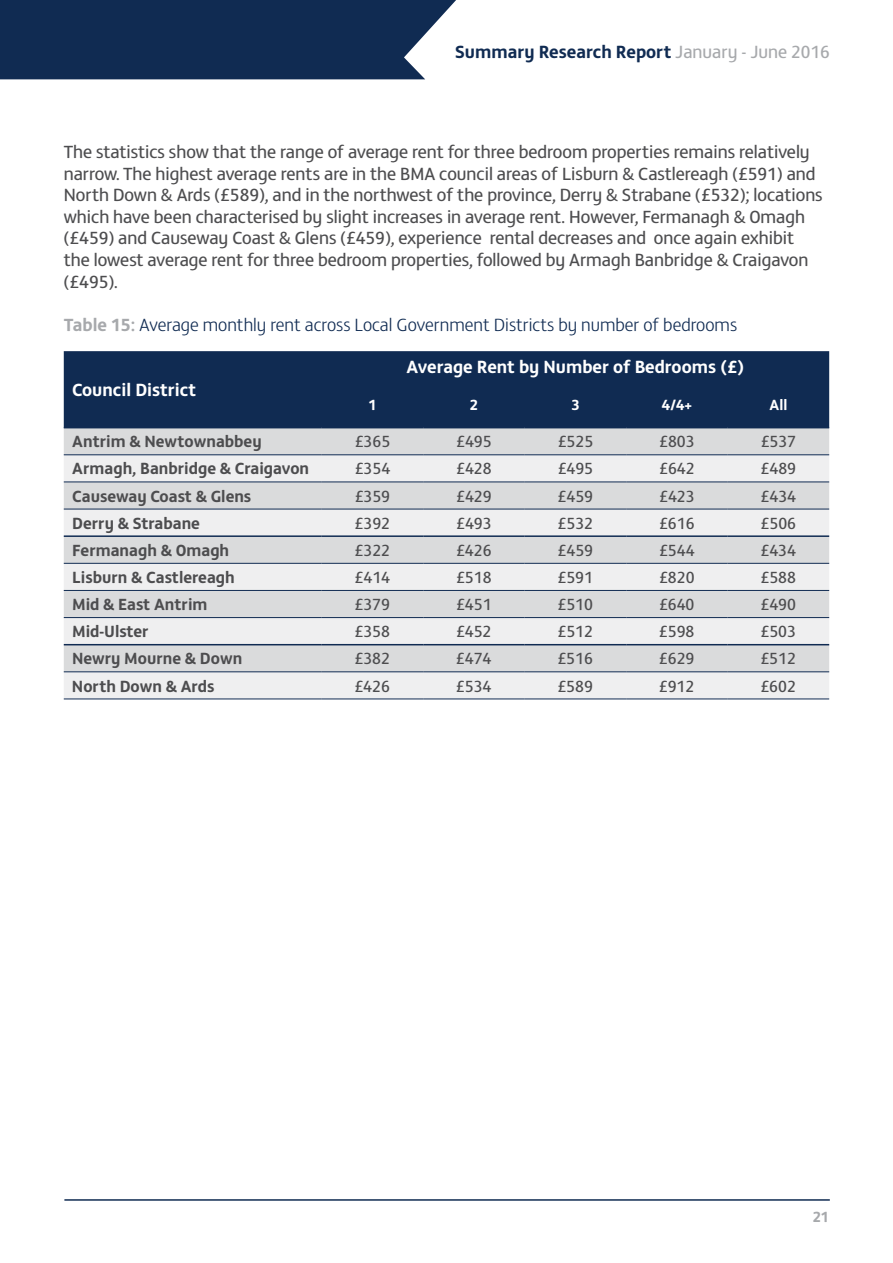
<style>
.page{position:relative;width:893px;height:1263px;background:#fff}
.page>*{position:absolute;margin:0;border:0;box-sizing:border-box;transform-origin:0 0}
.t1{font:18px/21.6px "FS Matthew";color:#4d4d4f}
.t2{font:300 18px "FS Matthew";color:#102b52}
.t3{font:700 18px "FS Matthew";color:#fff}
.t4{font:700 18px "FS Matthew";color:#102b52}
.t5{font:16.5px "FS Matthew";color:#4d4d4f}
.t6{font:700 16.5px "FS Matthew";color:#4d4d4f}
.t7{font:700 15px "FS Matthew";color:#fff}
.t8{font:700 15px "FS Matthew";color:#a7a9ac}
.s1{font-weight:400;color:#a7a9ac}
.s2{font-weight:700;color:#a7a9ac}
</style>
<div class="page">
<div style="left:0;top:0;width:456px;height:79px;background:#102b52"></div>
<hr style="left:64px;top:1199px;width:766px;height:2px;background:#102b52">
<div style="left:64px;top:351px;width:765px;height:76px;background:#102b52"></div>
<div style="left:64px;top:428px;width:765px;height:26px;background:#dadbdc"></div>
<svg style="left:64px;top:455px;width:765px;height:243px;fill:#efeff0"></svg>
<hr style="left:64px;top:427px;width:258px;height:1px;background:#102b52">
<hr style="left:322px;top:427px;width:101px;height:1px;background:#102b52">
<hr style="left:423px;top:427px;width:102px;height:1px;background:#102b52">
<hr style="left:525px;top:427px;width:101px;height:1px;background:#102b52">
<hr style="left:626px;top:427px;width:102px;height:1px;background:#102b52">
<hr style="left:728px;top:427px;width:101px;height:1px;background:#102b52">
<hr style="left:64px;top:535px;width:258px;height:2px;background:#102b52">
<hr style="left:322px;top:535px;width:101px;height:2px;background:#102b52">
<hr style="left:423px;top:535px;width:102px;height:2px;background:#102b52">
<hr style="left:525px;top:535px;width:101px;height:2px;background:#102b52">
<hr style="left:626px;top:535px;width:102px;height:2px;background:#102b52">
<hr style="left:728px;top:535px;width:101px;height:2px;background:#102b52">
<hr style="left:64px;top:644px;width:258px;height:1px;background:#102b52">
<hr style="left:322px;top:644px;width:101px;height:1px;background:#102b52">
<hr style="left:423px;top:644px;width:102px;height:1px;background:#102b52">
<hr style="left:525px;top:644px;width:101px;height:1px;background:#102b52">
<hr style="left:626px;top:644px;width:102px;height:1px;background:#102b52">
<hr style="left:728px;top:644px;width:101px;height:1px;background:#102b52">
<hr style="left:64px;top:454px;width:258px;height:1px;background:#102b52">
<hr style="left:322px;top:454px;width:101px;height:1px;background:#102b52">
<hr style="left:423px;top:454px;width:102px;height:1px;background:#102b52">
<hr style="left:525px;top:454px;width:101px;height:1px;background:#102b52">
<hr style="left:626px;top:454px;width:102px;height:1px;background:#102b52">
<hr style="left:728px;top:454px;width:101px;height:1px;background:#102b52">
<hr style="left:64px;top:481px;width:258px;height:1px;background:#102b52">
<hr style="left:322px;top:481px;width:101px;height:1px;background:#102b52">
<hr style="left:423px;top:481px;width:102px;height:1px;background:#102b52">
<hr style="left:525px;top:481px;width:101px;height:1px;background:#102b52">
<hr style="left:626px;top:481px;width:102px;height:1px;background:#102b52">
<hr style="left:728px;top:481px;width:101px;height:1px;background:#102b52">
<hr style="left:64px;top:509px;width:258px;height:1px;background:#102b52">
<hr style="left:322px;top:509px;width:101px;height:1px;background:#102b52">
<hr style="left:423px;top:509px;width:102px;height:1px;background:#102b52">
<hr style="left:525px;top:509px;width:101px;height:1px;background:#102b52">
<hr style="left:626px;top:509px;width:102px;height:1px;background:#102b52">
<hr style="left:728px;top:509px;width:101px;height:1px;background:#102b52">
<hr style="left:64px;top:563px;width:258px;height:1px;background:#102b52">
<hr style="left:322px;top:563px;width:101px;height:1px;background:#102b52">
<hr style="left:423px;top:563px;width:102px;height:1px;background:#102b52">
<hr style="left:525px;top:563px;width:101px;height:1px;background:#102b52">
<hr style="left:626px;top:563px;width:102px;height:1px;background:#102b52">
<hr style="left:728px;top:563px;width:101px;height:1px;background:#102b52">
<hr style="left:64px;top:590px;width:258px;height:1px;background:#102b52">
<hr style="left:322px;top:590px;width:101px;height:1px;background:#102b52">
<hr style="left:423px;top:590px;width:102px;height:1px;background:#102b52">
<hr style="left:525px;top:590px;width:101px;height:1px;background:#102b52">
<hr style="left:626px;top:590px;width:102px;height:1px;background:#102b52">
<hr style="left:728px;top:590px;width:101px;height:1px;background:#102b52">
<hr style="left:64px;top:617px;width:258px;height:1px;background:#102b52">
<hr style="left:322px;top:617px;width:101px;height:1px;background:#102b52">
<hr style="left:423px;top:617px;width:102px;height:1px;background:#102b52">
<hr style="left:525px;top:617px;width:101px;height:1px;background:#102b52">
<hr style="left:626px;top:617px;width:102px;height:1px;background:#102b52">
<hr style="left:728px;top:617px;width:101px;height:1px;background:#102b52">
<hr style="left:64px;top:671px;width:258px;height:1px;background:#102b52">
<hr style="left:322px;top:671px;width:101px;height:1px;background:#102b52">
<hr style="left:423px;top:671px;width:102px;height:1px;background:#102b52">
<hr style="left:525px;top:671px;width:101px;height:1px;background:#102b52">
<hr style="left:626px;top:671px;width:102px;height:1px;background:#102b52">
<hr style="left:728px;top:671px;width:101px;height:1px;background:#102b52">
<hr style="left:64px;top:698px;width:258px;height:1px;background:#102b52">
<hr style="left:322px;top:698px;width:101px;height:1px;background:#102b52">
<hr style="left:423px;top:698px;width:102px;height:1px;background:#102b52">
<hr style="left:525px;top:698px;width:101px;height:1px;background:#102b52">
<hr style="left:626px;top:698px;width:102px;height:1px;background:#102b52">
<hr style="left:728px;top:698px;width:101px;height:1px;background:#102b52">
<p class="t4" style="left:455px;top:37px;width:376px">Summary Research Report <span class="s1">January - June 2016</span></p>
<p class="t1" style="left:64px;top:140px;width:760px">The statistics show that the range of average rent for three bedroom properties remains relatively narrow. The highest average rents are in the BMA council areas of Lisburn &amp; Castlereagh (£591) and North Down &amp; Ards (£589), and in the northwest of the province, Derry &amp; Strabane (£532); locations which have been characterised by slight increases in average rent. However, Fermanagh &amp; Omagh (£459) and Causeway Coast &amp; Glens (£459), experience rental decreases and once again exhibit the lowest average rent for three bedroom properties, followed by Armagh Banbridge &amp; Craigavon (£495).</p>
<p class="t2" style="left:64px;top:311px;width:675px"><span class="s2">Table 15:</span> Average monthly rent across Local Government Districts by number of bedrooms</p>
<p class="t3" style="left:72px;top:375px;width:126px">Council District</p>
<p class="t3" style="left:407px;top:352px;width:339px">Average Rent by Number of Bedrooms (£)</p>
<p class="t7" style="left:368px;top:393px;width:10px">1</p>
<p class="t7" style="left:470px;top:393px;width:10px">2</p>
<p class="t7" style="left:571px;top:393px;width:10px">3</p>
<p class="t7" style="left:662px;top:393px;width:32px">4/4+</p>
<p class="t7" style="left:769px;top:393px;width:19px">All</p>
<p class="t6" style="left:72px;top:428px;width:191px">Antrim &amp; Newtownabbey</p>
<p class="t5" style="left:355px;top:429px;width:37px">£365</p>
<p class="t5" style="left:456px;top:429px;width:37px">£495</p>
<p class="t5" style="left:558px;top:429px;width:37px">£525</p>
<p class="t5" style="left:659px;top:429px;width:37px">£803</p>
<p class="t5" style="left:761px;top:429px;width:37px">£537</p>
<p class="t6" style="left:72px;top:456px;width:238px">Armagh, Banbridge &amp; Craigavon</p>
<p class="t5" style="left:355px;top:457px;width:37px">£354</p>
<p class="t5" style="left:456px;top:457px;width:37px">£428</p>
<p class="t5" style="left:558px;top:457px;width:37px">£495</p>
<p class="t5" style="left:659px;top:457px;width:37px">£642</p>
<p class="t5" style="left:761px;top:457px;width:37px">£489</p>
<p class="t6" style="left:72px;top:483px;width:181px">Causeway Coast &amp; Glens</p>
<p class="t5" style="left:355px;top:484px;width:37px">£359</p>
<p class="t5" style="left:456px;top:484px;width:37px">£429</p>
<p class="t5" style="left:558px;top:484px;width:37px">£459</p>
<p class="t5" style="left:659px;top:484px;width:37px">£423</p>
<p class="t5" style="left:761px;top:484px;width:37px">£434</p>
<p class="t6" style="left:72px;top:510px;width:129px">Derry &amp; Strabane</p>
<p class="t5" style="left:355px;top:511px;width:37px">£392</p>
<p class="t5" style="left:456px;top:511px;width:37px">£493</p>
<p class="t5" style="left:558px;top:511px;width:37px">£532</p>
<p class="t5" style="left:659px;top:511px;width:37px">£616</p>
<p class="t5" style="left:761px;top:511px;width:37px">£506</p>
<p class="t6" style="left:72px;top:537px;width:159px">Fermanagh &amp; Omagh</p>
<p class="t5" style="left:355px;top:538px;width:37px">£322</p>
<p class="t5" style="left:456px;top:538px;width:37px">£426</p>
<p class="t5" style="left:558px;top:538px;width:37px">£459</p>
<p class="t5" style="left:659px;top:538px;width:37px">£544</p>
<p class="t5" style="left:760px;top:538px;width:37px">£434</p>
<p class="t6" style="left:72px;top:564px;width:164px">Lisburn &amp; Castlereagh</p>
<p class="t5" style="left:355px;top:565px;width:37px">£414</p>
<p class="t5" style="left:456px;top:565px;width:37px">£518</p>
<p class="t5" style="left:557px;top:565px;width:37px">£591</p>
<p class="t5" style="left:659px;top:565px;width:37px">£820</p>
<p class="t5" style="left:760px;top:565px;width:37px">£588</p>
<p class="t6" style="left:72px;top:591px;width:137px">Mid &amp; East Antrim</p>
<p class="t5" style="left:355px;top:592px;width:37px">£379</p>
<p class="t5" style="left:456px;top:592px;width:37px">£451</p>
<p class="t5" style="left:557px;top:592px;width:37px">£510</p>
<p class="t5" style="left:659px;top:592px;width:37px">£640</p>
<p class="t5" style="left:760px;top:592px;width:37px">£490</p>
<p class="t6" style="left:72px;top:618px;width:78px">Mid-Ulster</p>
<p class="t5" style="left:354px;top:619px;width:37px">£358</p>
<p class="t5" style="left:456px;top:619px;width:37px">£452</p>
<p class="t5" style="left:557px;top:619px;width:37px">£512</p>
<p class="t5" style="left:659px;top:619px;width:37px">£598</p>
<p class="t5" style="left:760px;top:619px;width:37px">£503</p>
<p class="t6" style="left:72px;top:645px;width:172px">Newry Mourne &amp; Down</p>
<p class="t5" style="left:354px;top:646px;width:37px">£382</p>
<p class="t5" style="left:456px;top:646px;width:37px">£474</p>
<p class="t5" style="left:557px;top:646px;width:37px">£516</p>
<p class="t5" style="left:659px;top:646px;width:37px">£629</p>
<p class="t5" style="left:760px;top:646px;width:37px">£512</p>
<p class="t6" style="left:72px;top:673px;width:144px">North Down &amp; Ards</p>
<p class="t5" style="left:354px;top:674px;width:37px">£426</p>
<p class="t5" style="left:456px;top:674px;width:37px">£534</p>
<p class="t5" style="left:557px;top:674px;width:37px">£589</p>
<p class="t5" style="left:659px;top:674px;width:37px">£912</p>
<p class="t5" style="left:760px;top:674px;width:37px">£602</p>
<p class="t8" style="left:813px;top:1204px;width:18px">21</p>
</div>
